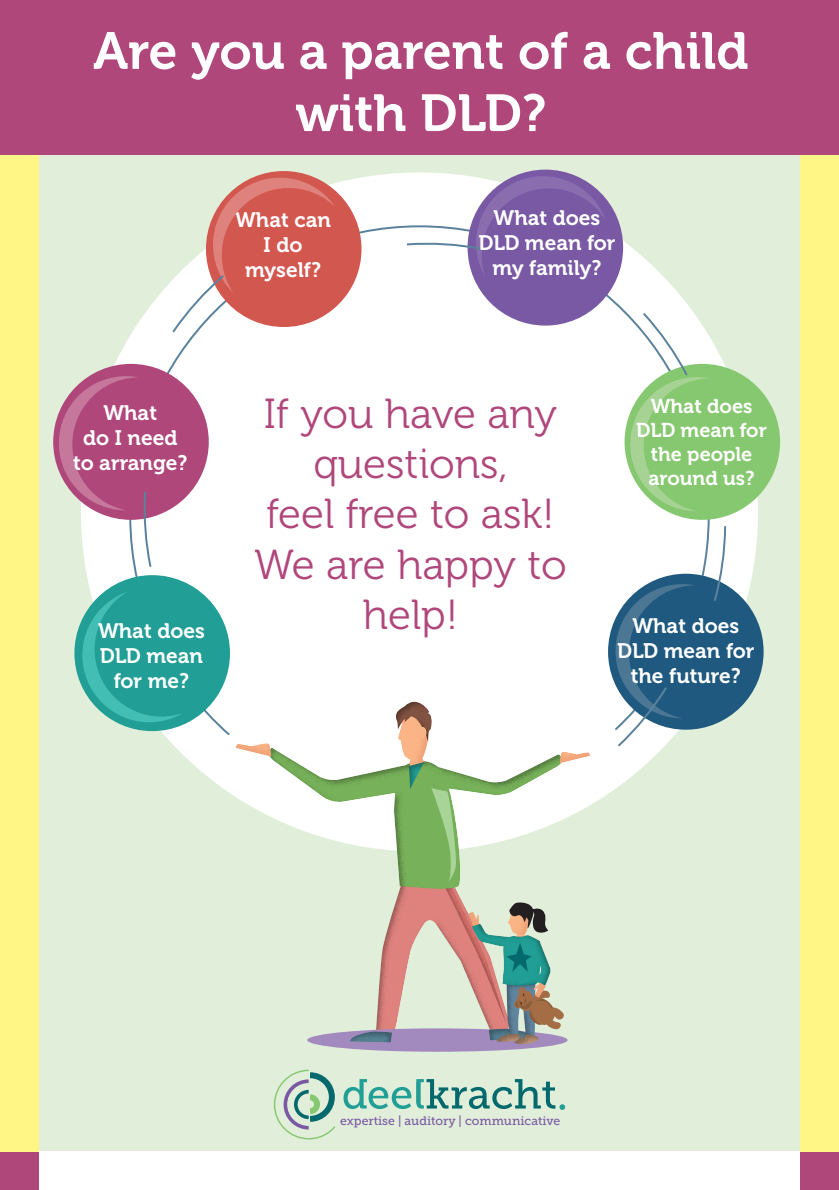
<style>
.page{position:relative;width:839px;height:1190px;background:#fff}
.page>*{position:absolute;margin:0;border:0;box-sizing:border-box;transform-origin:0 0}
.t1{font:51.8px/62.2px "Museo 700";color:#fff;text-align:center}
.t2{font:41.8px/50.2px "Museo 300";color:#b0477b;text-align:center}
.t3{font:21px/25.2px "Museo 700";color:#fff;text-align:center}
.t4{font:20px/24px "Museo 700";color:#fff;text-align:center}
.t5{font:12.2px "Museo Slab 500";color:#7958a4}
</style>
<div class="page">
<div style="left:0;top:0;width:838px;height:1150px;background:#e1efda"></div>
<div style="left:81px;top:172px;width:676px;height:679px;background:#fff;border-radius:50%"></div>
<svg style="left:128px;top:224px;width:582px;height:513px"></svg>
<div style="left:74px;top:575px;width:156px;height:156px;background:#219e95;border-radius:50%"></div>
<div style="left:53px;top:364px;width:156px;height:156px;background:#b0477b;border-radius:50%"></div>
<div style="left:624px;top:364px;width:155px;height:156px;background:#86c870;border-radius:50%"></div>
<div style="left:607px;top:573px;width:156px;height:156px;background:#1f597f;border-radius:50%"></div>
<svg style="left:82px;top:591px;width:100px;height:131px"></svg>
<div style="left:206px;top:171px;width:155px;height:156px;background:#d2574f;border-radius:50%"></div>
<div style="left:467px;top:170px;width:155px;height:155px;background:#7958a4;border-radius:50%"></div>
<svg style="left:170px;top:172px;width:165px;height:163px"></svg>
<svg style="left:53px;top:372px;width:100px;height:197px"></svg>
<svg style="left:404px;top:176px;width:202px;height:101px"></svg>
<svg style="left:620px;top:311px;width:89px;height:200px"></svg>
<svg style="left:712px;top:526px;width:14px;height:75px"></svg>
<svg style="left:605px;top:580px;width:89px;height:168px"></svg>
<div style="left:307px;top:1028px;width:260px;height:23px;background:#a28abe;border-radius:50%"></div>
<div style="left:266px;top:745px;width:298px;height:146px;background:#231f20;opacity:.33"></div>
<div style="left:234px;top:741px;width:40px;height:16px;background:#b7514c;opacity:.15"></div>
<div style="left:393px;top:697px;width:40px;height:46px;background:#fff"></div>
<svg style="left:349px;top:699px;width:241px;height:346px"></svg>
<svg style="left:273px;top:1069px;width:63px;height:71px"></svg>
<svg style="left:343px;top:1079px;width:221px;height:30px"></svg>
<div style="left:0;top:0;width:39px;height:1190px;background:#fff685"></div>
<div style="left:799px;top:0;width:39px;height:1190px;background:#fff685"></div>
<div style="left:0;top:0;width:838px;height:154px;background:#b0477b"></div>
<div style="left:0;top:1151px;width:39px;height:39px;background:#b0477b"></div>
<div style="left:799px;top:1151px;width:39px;height:39px;background:#b0477b"></div>
<h1 class="t1" style="left:93px;top:20px;width:656px">Are you a parent of a child with DLD?</h1>
<p class="t3" style="left:235px;top:207px;width:97px">What can<br>I do myself?</p>
<p class="t3" style="left:478px;top:205px;width:139px">What does<br>DLD mean for my family?</p>
<p class="t3" style="left:73px;top:400px;width:116px">What<br>do I need to arrange?</p>
<p class="t3" style="left:98px;top:618px;width:108px">What does<br>DLD mean for me?</p>
<h2 class="t2" style="left:254px;top:389px;width:313px">If you have any questions,<br>feel free to ask!<br>We are happy to help!</h2>
<p class="t4" style="left:636px;top:394px;width:132px">What does<br>DLD mean for the people around us?</p>
<p class="t3" style="left:617px;top:613px;width:139px">What does<br>DLD mean for the future?</p>
<p class="t5" style="left:340px;top:1113px;width:221px">expertise | auditory | communicative</p>
</div>
